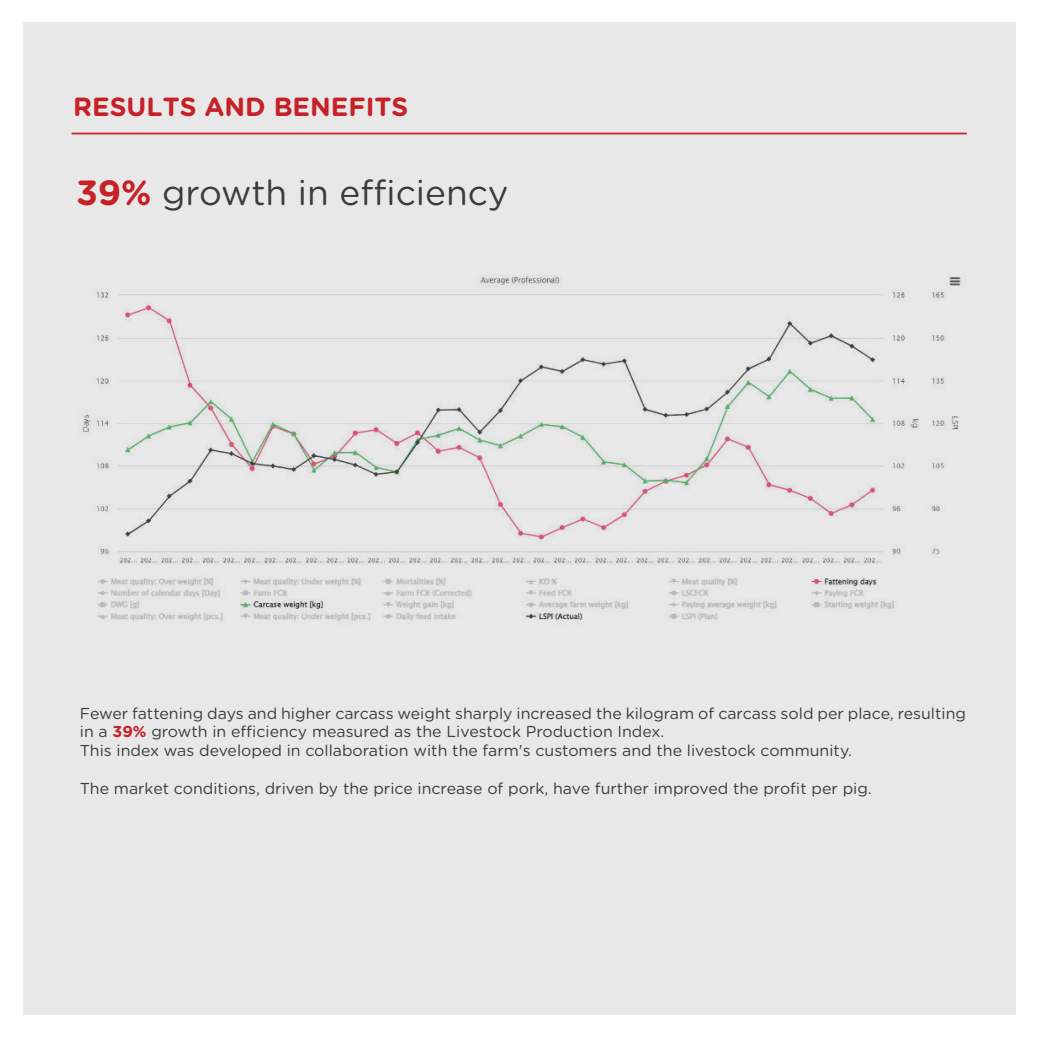
<style>
.page{position:relative;width:1042px;height:1042px;background:#fff}
.page>*{position:absolute;margin:0;border:0;box-sizing:border-box;transform-origin:0 0}
.t1{font:35px "Gotham Rounded";color:#3c3c3b}
.t2{font:700 26.25px "Gotham Rounded";color:#c52126}
.t3{font:15.75px/18.9px "Gotham Rounded";color:#3c3c3b}
.s1{font-weight:700;color:#c52126}
</style>
<div class="page">
<div style="left:23px;top:22px;width:992px;height:992px;background:#e8e8e8"></div>
<hr style="left:72px;top:133px;width:895px;height:1px;background:#c52126">
<img style="left:81px;top:275px;width:880px;height:350px">
<h2 class="t2" style="left:73px;top:94px;width:337px">RESULTS AND BENEFITS</h2>
<h1 class="t1" style="left:76px;top:176px;width:434px"><span class="s1">39%</span> growth in efficiency</h1>
<p class="t3" style="left:80px;top:704px;width:887px">Fewer fattening days and higher carcass weight sharply increased the kilogram of carcass sold per place, resulting in a <span class="s1">39%</span> growth in efficiency measured as the Livestock Production Index.<br>This index was developed in collaboration with the farm's customers and the livestock community.</p>
<p class="t3" style="left:80px;top:780px;width:793px">The market conditions, driven by the price increase of pork, have further improved the profit per pig.</p>
</div>
